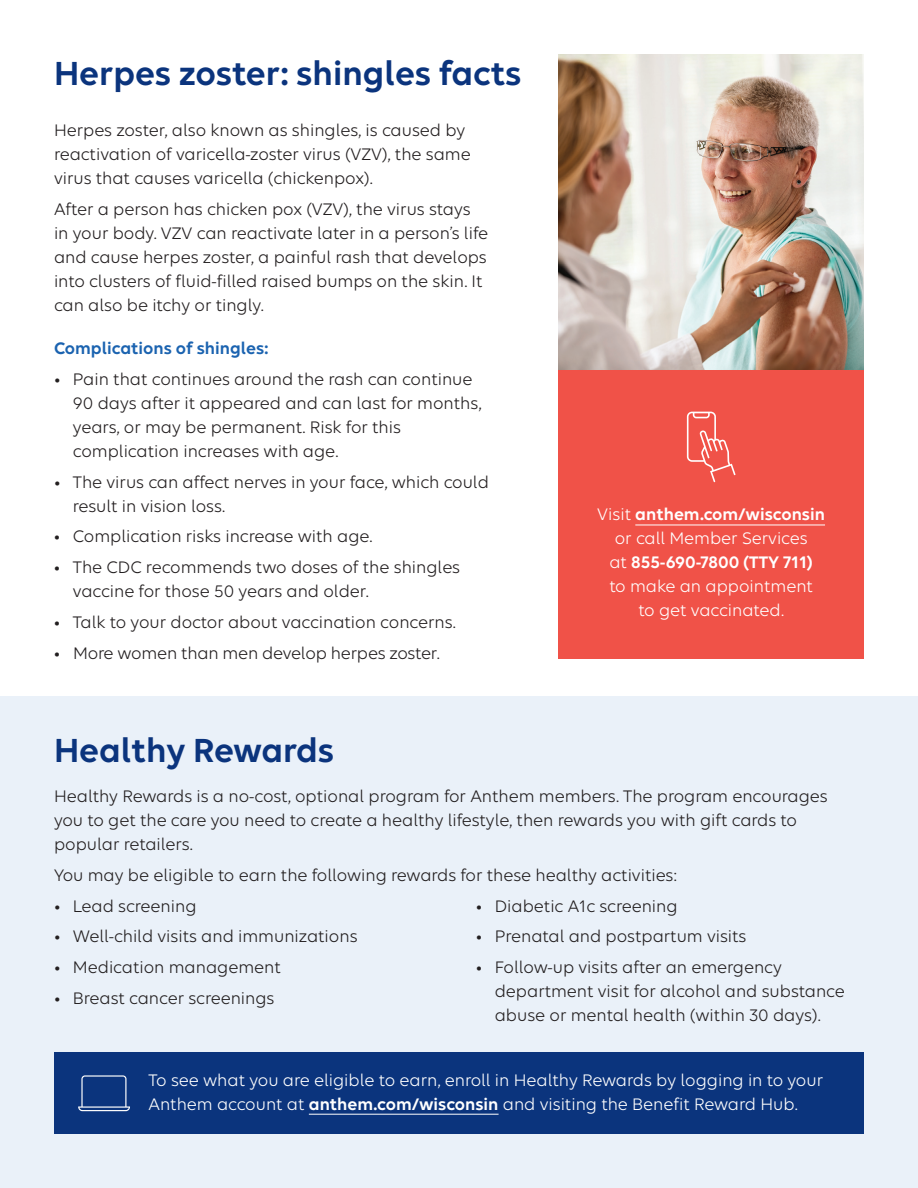
<style>
.page{position:relative;width:918px;height:1188px;background:#fff}
.page>*{position:absolute;margin:0;border:0;box-sizing:border-box;transform-origin:0 0}
.t1{font:600 36px "Elevance Sans";color:#0b347d}
.t2{font:18px/24px "Elevance Sans";color:#231f20}
.t3{font:18px/24px "Elevance Sans";color:#fff;text-align:center}
.t4{font:600 18px "Elevance Sans";color:#1b63b0}
.s1{font-weight:600}
</style>
<div class="page">
<div style="left:558px;top:369px;width:306px;height:290px;background:#f05248"></div>
<hr style="left:635px;top:525px;width:190px;height:1px;background:#fff">
<svg style="left:687px;top:412px;width:49px;height:70px"></svg>
<img style="left:558px;top:54px;width:306px;height:315px">
<div style="left:0;top:697px;width:918px;height:491px;background:#eaf1f9"></div>
<div style="left:54px;top:1052px;width:810px;height:82px;background:#0b347d"></div>
<hr style="left:309px;top:1114px;width:190px;height:1px;background:#fff">
<svg style="left:78px;top:1075px;width:52px;height:36px"></svg>
<h2 class="t1" style="left:54px;top:51px;width:469px">Herpes zoster: shingles facts</h2>
<p class="t2" style="left:54px;top:118px;width:418px">Herpes zoster, also known as shingles, is caused by reactivation of varicella-zoster virus (VZV), the same virus that causes varicella (chickenpox).</p>
<p class="t2" style="left:54px;top:197px;width:436px">After a person has chicken pox (VZV), the virus stays in your body. VZV can reactivate later in a person’s life and cause herpes zoster, a painful rash that develops into clusters of fluid-filled raised bumps on the skin. It can also be itchy or tingly.</p>
<p class="t4" style="left:54px;top:337px;width:216px">Complications of shingles:</p>
<p class="t2" style="left:73px;top:366px;width:410px;text-indent:-19px">• Pain that continues around the rash can continue 90 days after it appeared and can last for months, years, or may be permanent. Risk for this complication increases with age.</p>
<p class="t2" style="left:73px;top:469px;width:418px;text-indent:-19px">• The virus can affect nerves in your face, which could result in vision loss.</p>
<p class="t2" style="left:54px;top:524px;width:320px">• Complication risks increase with age.</p>
<p class="t2" style="left:73px;top:555px;width:389px;text-indent:-19px">• The CDC recommends two doses of the shingles vaccine for those 50 years and older.</p>
<p class="t2" style="left:54px;top:609px;width:403px">• Talk to your doctor about vaccination concerns.</p>
<p class="t2" style="left:54px;top:640px;width:387px">• More women than men develop herpes zoster.</p>
<p class="t3" style="left:597px;top:502px;width:229px">Visit <span class="s1">anthem.com/wisconsin </span>or call Member Services<br>at <span class="s1">855-690-7800 (TTY 711)<br></span>to make an appointment<br>to get vaccinated.</p>
<h2 class="t1" style="left:54px;top:729px;width:282px">Healthy Rewards</h2>
<p class="t2" style="left:54px;top:784px;width:775px">Healthy Rewards is a no-cost, optional program for Anthem members. The program encourages you to get the care you need to create a healthy lifestyle, then rewards you with gift cards to popular retailers.</p>
<p class="t2" style="left:54px;top:862px;width:624px">You may be eligible to earn the following rewards for these healthy activities:</p>
<p class="t2" style="left:54px;top:893px;width:144px">• Lead screening</p>
<p class="t2" style="left:54px;top:924px;width:305px">• Well-child visits and immunizations</p>
<p class="t2" style="left:54px;top:955px;width:228px">• Medication management</p>
<p class="t2" style="left:54px;top:985px;width:222px">• Breast cancer screenings</p>
<p class="t2" style="left:476px;top:893px;width:203px">• Diabetic A1c screening</p>
<p class="t2" style="left:476px;top:924px;width:272px">• Prenatal and postpartum visits</p>
<p class="t2" style="left:495px;top:955px;width:352px;text-indent:-19px">• Follow-up visits after an emergency department visit for alcohol and substance abuse or mental health (within 30 days).</p>
<p class="t3" style="left:148px;top:1067px;width:676px;text-align:left">To see what you are eligible to earn, enroll in Healthy Rewards by logging in to your<br>Anthem account at <span class="s1">anthem.com/wisconsin</span> and visiting the Benefit Reward Hub.</p>
</div>
